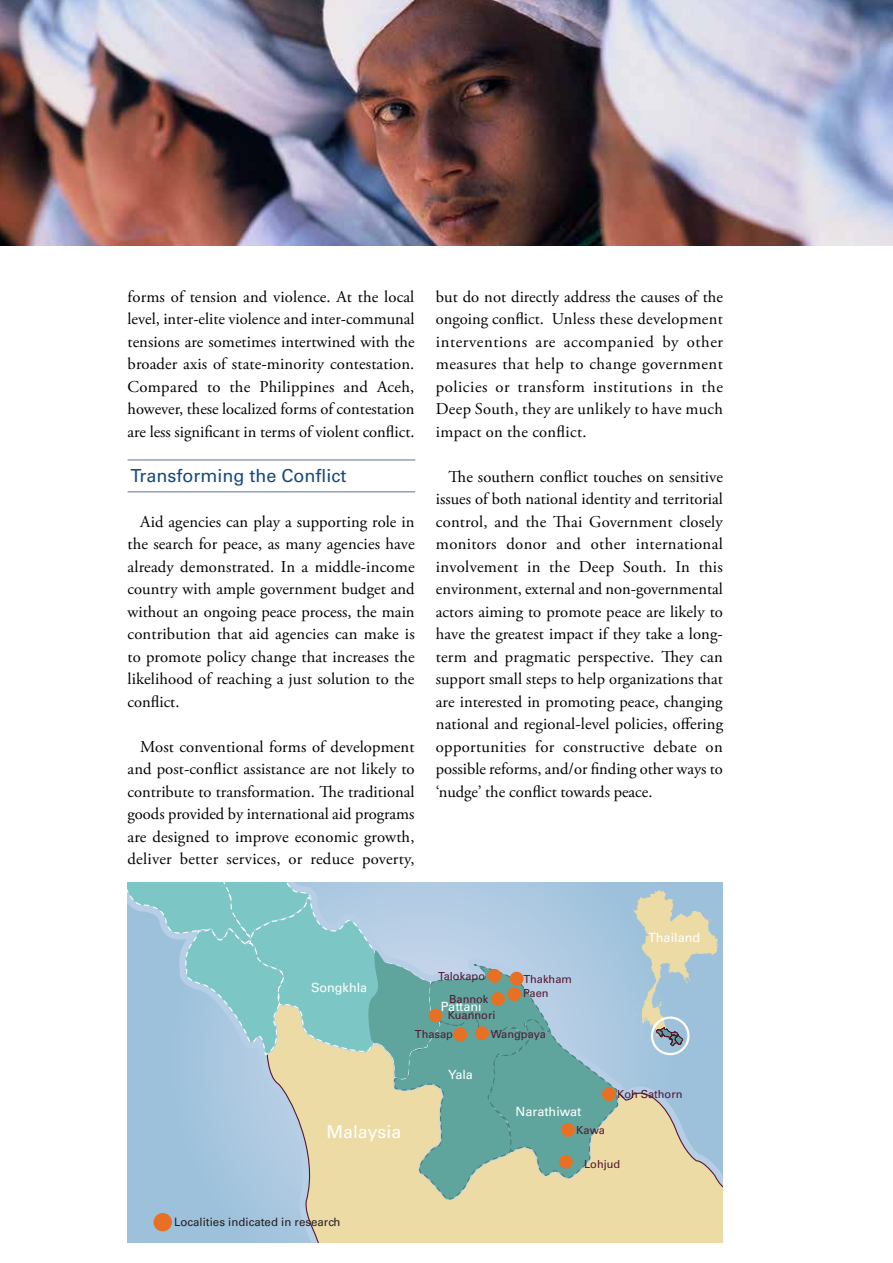
<style>
.page{position:relative;width:893px;height:1263px;background:#fff}
.page>*{position:absolute;margin:0;border:0;box-sizing:border-box;transform-origin:0 0}
.t1{font:18px "Univers LT Std";color:#174a7c}
.t2{font:17.7px "Univers LT Std";color:#fff}
.t3{font:16.5px/22.5px "Adobe Garamond Pro";letter-spacing:.005em;color:#000;text-align:justify}
.t4{font:12.75px "Univers LT Std";color:#fff}
.t5{font:11.55px "Univers LT Std";color:#231f20}
.t6{font:11.1px/19.6px "Univers LT Std";color:#551631}
</style>
<div class="page">
<img style="left:0;top:0;width:893px;height:245px">
<hr style="left:128px;top:460px;width:287px;height:1px;background:#5e6e97">
<hr style="left:128px;top:491px;width:287px;height:1px;background:#5e6e97">
<svg style="left:128px;top:883px;width:595px;height:359px;background:#d1d1b8"></svg>
<svg style="left:128px;top:883px;width:590px;height:329px;background:#a5c5c3"></svg>
<div style="left:651px;top:1016px;width:39px;height:39px;border:2px solid #fff;border-radius:50%"></div>
<div style="left:507px;top:987px;width:14px;height:14px;background:#e77024;border-radius:50%"></div>
<div style="left:429px;top:1008px;width:13px;height:14px;background:#e77024;border-radius:50%"></div>
<div style="left:453px;top:1027px;width:14px;height:14px;background:#e77024;border-radius:50%"></div>
<div style="left:491px;top:992px;width:14px;height:14px;background:#e77024;border-radius:50%"></div>
<div style="left:488px;top:969px;width:13px;height:14px;background:#e77024;border-radius:50%"></div>
<div style="left:510px;top:972px;width:14px;height:13px;background:#e77024;border-radius:50%"></div>
<div style="left:475px;top:1026px;width:14px;height:14px;background:#e77024;border-radius:50%"></div>
<div style="left:602px;top:1087px;width:14px;height:14px;background:#e77024;border-radius:50%"></div>
<div style="left:561px;top:1123px;width:14px;height:14px;background:#e77024;border-radius:50%"></div>
<div style="left:559px;top:1155px;width:14px;height:14px;background:#e77024;border-radius:50%"></div>
<div style="left:153px;top:1213px;width:19px;height:18px;background:#e77024;border-radius:50%"></div>
<p class="t3" style="left:128px;top:286px;width:289px">forms of tension and violence. At the local level, inter-elite violence and inter-communal tensions are sometimes intertwined with the broader axis of state-minority contestation.<br>Compared to the Philippines and Aceh, however, these localized forms of contestation are less significant in terms of violent conflict.</p>
<p class="t1" style="left:130px;top:464px;width:218px">Transforming the Conflict</p>
<p class="t3" style="left:128px;top:511px;width:289px;text-indent:13px">Aid agencies can play a supporting role in the search for peace, as many agencies have already demonstrated. In a middle-income country with ample government budget and without an ongoing peace process, the main contribution that aid agencies can make is to promote policy change that increases the likelihood of reaching a just solution to the conflict.</p>
<p class="t3" style="left:128px;top:736px;width:289px;text-indent:13px">Most conventional forms of development and post-conflict assistance are not likely to contribute to transformation. The traditional goods provided by international aid programs are designed to improve economic growth, deliver better services, or reduce poverty,</p>
<p class="t3" style="left:436px;top:286px;width:289px">but do not directly address the causes of the ongoing conflict. Unless these development interventions are accompanied by other measures that help to change government policies or transform institutions in the Deep South, they are unlikely to have much impact on the conflict.</p>
<p class="t3" style="left:436px;top:466px;width:289px;text-indent:13px">The southern conflict touches on sensitive issues of both national identity and territorial control, and the Thai Government closely monitors donor and other international involvement in the Deep South. In this environment, external and non-governmental actors aiming to promote peace are likely to have the greatest impact if they take a long&shy;term and pragmatic perspective. They can support small steps to help organizations that are interested in promoting peace, changing national and regional-level policies, offering opportunities for constructive debate on possible reforms, and/or finding other ways to ‘nudge’ the conflict towards peace.</p>
<p class="t4" style="left:648px;top:930px;width:54px">Thailand</p>
<p class="t4" style="left:311px;top:979px;width:58px">Songkhla</p>
<p class="t2" style="left:327px;top:1121px;width:76px">Malaysia</p>
<p class="t6" style="left:438px;top:966px;width:48px">Talokapo</p>
<p class="t6" style="left:523px;top:969px;width:50px">Thakham</p>
<p class="t6" style="left:415px;top:1005px;width:82px;text-indent:33px">Kuannori<br>Thasap</p>
<p class="t6" style="left:523px;top:983px;width:27px">Paen</p>
<p class="t6" style="left:449px;top:989px;width:41px">Bannok</p>
<p class="t4" style="left:441px;top:999px;width:42px">Pattani</p>
<p class="t6" style="left:491px;top:1024px;width:57px">Wangpaya</p>
<p class="t4" style="left:448px;top:1067px;width:26px">Yala</p>
<p class="t4" style="left:515px;top:1104px;width:68px">Narathiwat</p>
<p class="t6" style="left:617px;top:1084px;width:67px">Koh Sathorn</p>
<p class="t6" style="left:576px;top:1120px;width:30px">Kawa</p>
<p class="t6" style="left:584px;top:1154px;width:38px">Lohjud</p>
<p class="t5" style="left:174px;top:1215px;width:168px">Localities indicated in research</p>
</div>
